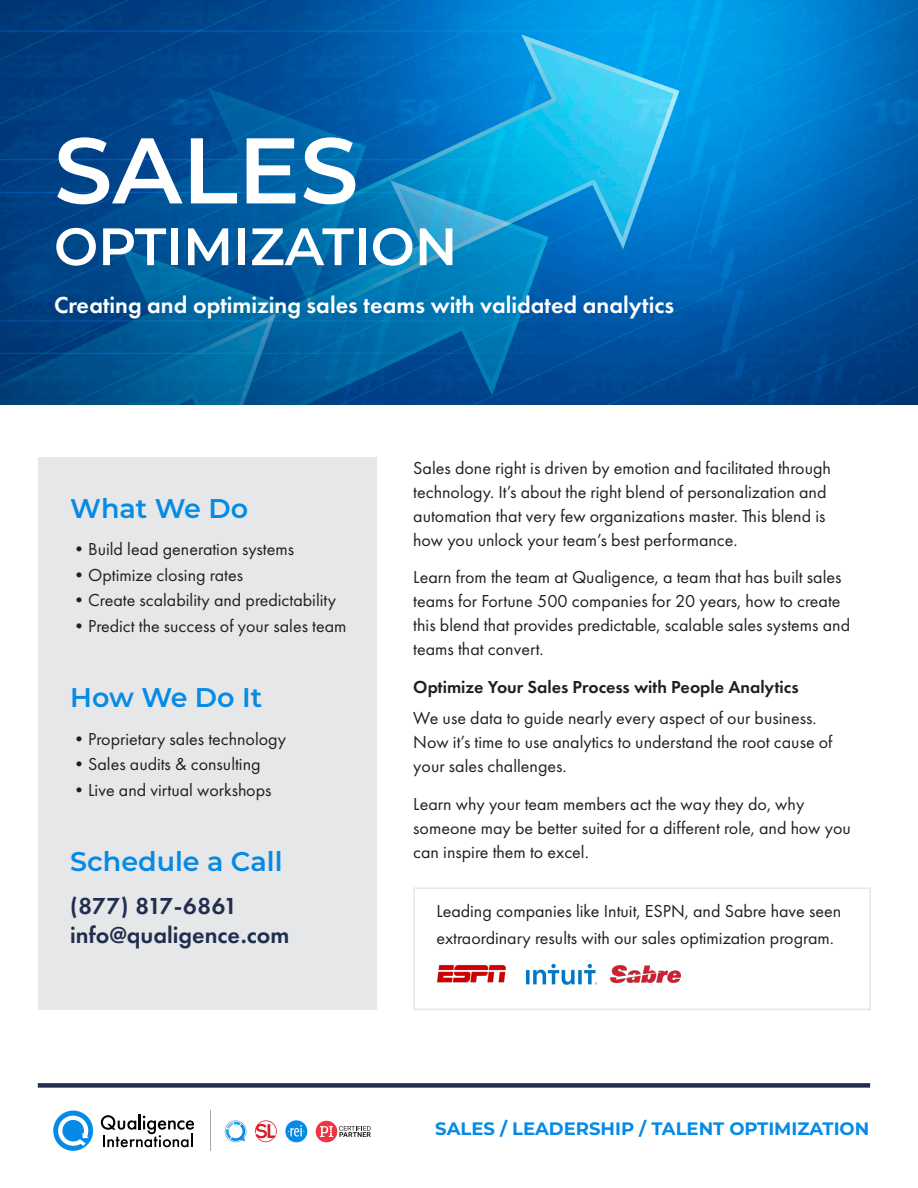
<style>
.page{position:relative;width:918px;height:1188px;background:#fff}
.page>*{position:absolute;margin:0;border:0;box-sizing:border-box;transform-origin:0 0}
.t1{font:600 93px "Montserrat";color:#fff}
.t2{font:600 52.5px "Montserrat";color:#fff}
.t3{font:600 27px "Montserrat";color:#058ae5}
.Larger_type{font:600 24px "Futura PT";color:#fff}
.Larger_type-2{font:600 24px "Futura PT";color:#212e50}
.Larger_type-3{font:18px/24px "Futura PT";color:#231f20}
.Larger_type-4{font:600 18px "Futura PT";color:#231f20}
.t4{font:700 18px "Montserrat";color:#058ae5}
</style>
<div class="page">
<div style="left:38px;top:457px;width:338px;height:553px;background:#e6e7e8"></div>
<div style="left:53px;top:1111px;width:40px;height:40px;background:#058ae5;border-radius:50%"></div>
<svg style="left:58px;top:1115px;width:31px;height:31px"></svg>
<svg style="left:101px;top:1114px;width:93px;height:33px"></svg>
<hr style="left:210px;top:1110px;width:1px;height:41px;background:#a6a8ab">
<svg style="left:316px;top:1121px;width:55px;height:21px"></svg>
<svg style="left:285px;top:1120px;width:22px;height:22px"></svg>
<svg style="left:288px;top:1125px;width:16px;height:11px"></svg>
<svg style="left:225px;top:1120px;width:21px;height:22px"></svg>
<svg style="left:255px;top:1120px;width:22px;height:22px"></svg>
<img style="left:0;top:0;width:918px;height:405px">
<img style="left:437px;top:965px;width:69px;height:18px">
<img style="left:526px;top:963px;width:72px;height:22px">
<img style="left:610px;top:965px;width:71px;height:19px">
<div style="left:413px;top:887px;width:458px;height:123px;border:2px solid #e6e7e8"></div>
<div style="left:38px;top:1083px;width:832px;height:5px;background:#212e50"></div>
<p class="t1" style="left:54px;top:104px;width:306px">SALES</p>
<p class="t2" style="left:54px;top:209px;width:405px">OPTIMIZATION</p>
<p class="Larger_type" style="left:54px;top:290px;width:622px">Creating and optimizing sales teams with validated analytics</p>
<p class="t3" style="left:70px;top:489px;width:180px">What We Do</p>
<p class="Larger_type-3" style="left:70px;top:537px;width:225px">•Build lead generation systems</p>
<p class="Larger_type-3" style="left:70px;top:562px;width:174px">•Optimize closing rates</p>
<p class="Larger_type-3" style="left:70px;top:588px;width:268px">•Create scalability and predictability</p>
<p class="Larger_type-3" style="left:70px;top:613px;width:278px">•Predict the success of your sales team</p>
<p class="t3" style="left:70px;top:678px;width:194px">How We Do It</p>
<p class="Larger_type-3" style="left:70px;top:727px;width:217px">•Proprietary sales technology</p>
<p class="Larger_type-3" style="left:70px;top:752px;width:192px">•Sales audits &amp; consulting</p>
<p class="Larger_type-3" style="left:70px;top:778px;width:203px">•Live and virtual workshops</p>
<p class="t3" style="left:70px;top:843px;width:214px">Schedule a Call</p>
<p class="Larger_type-2" style="left:70px;top:891px;width:169px">(877) 817-6861</p>
<p class="Larger_type-2" style="left:70px;top:920px;width:221px">info@qualigence.com</p>
<p class="Larger_type-3" style="left:413px;top:456px;width:419px">Sales done right is driven by emotion and facilitated through technology. It’s about the right blend of personalization and automation that very few organizations master. This blend is how you unlock your team’s best performance.</p>
<p class="Larger_type-3" style="left:413px;top:565px;width:438px">Learn from the team at Qualigence, a team that has built sales teams for Fortune 500 companies for 20 years, how to create this blend that provides predictable, scalable sales systems and teams that convert.</p>
<p class="Larger_type-4" style="left:413px;top:675px;width:387px">Optimize Your Sales Process with People Analytics</p>
<p class="Larger_type-3" style="left:413px;top:706px;width:421px">We use data to guide nearly every aspect of our business.<br>Now it’s time to use analytics to understand the root cause of your sales challenges.</p>
<p class="Larger_type-3" style="left:413px;top:792px;width:439px">Learn why your team members act the way they do, why someone may be better suited for a different role, and how you can inspire them to excel.</p>
<p class="Larger_type-3" style="left:436px;top:898px;width:406px;line-height:27px">Leading companies like Intuit, ESPN, and Sabre have seen extraordinary results with our sales optimization program.</p>
<p class="t4" style="left:435px;top:1116px;width:436px">SALES / LEADERSHIP / TALENT OPTIMIZATION</p>
</div>
